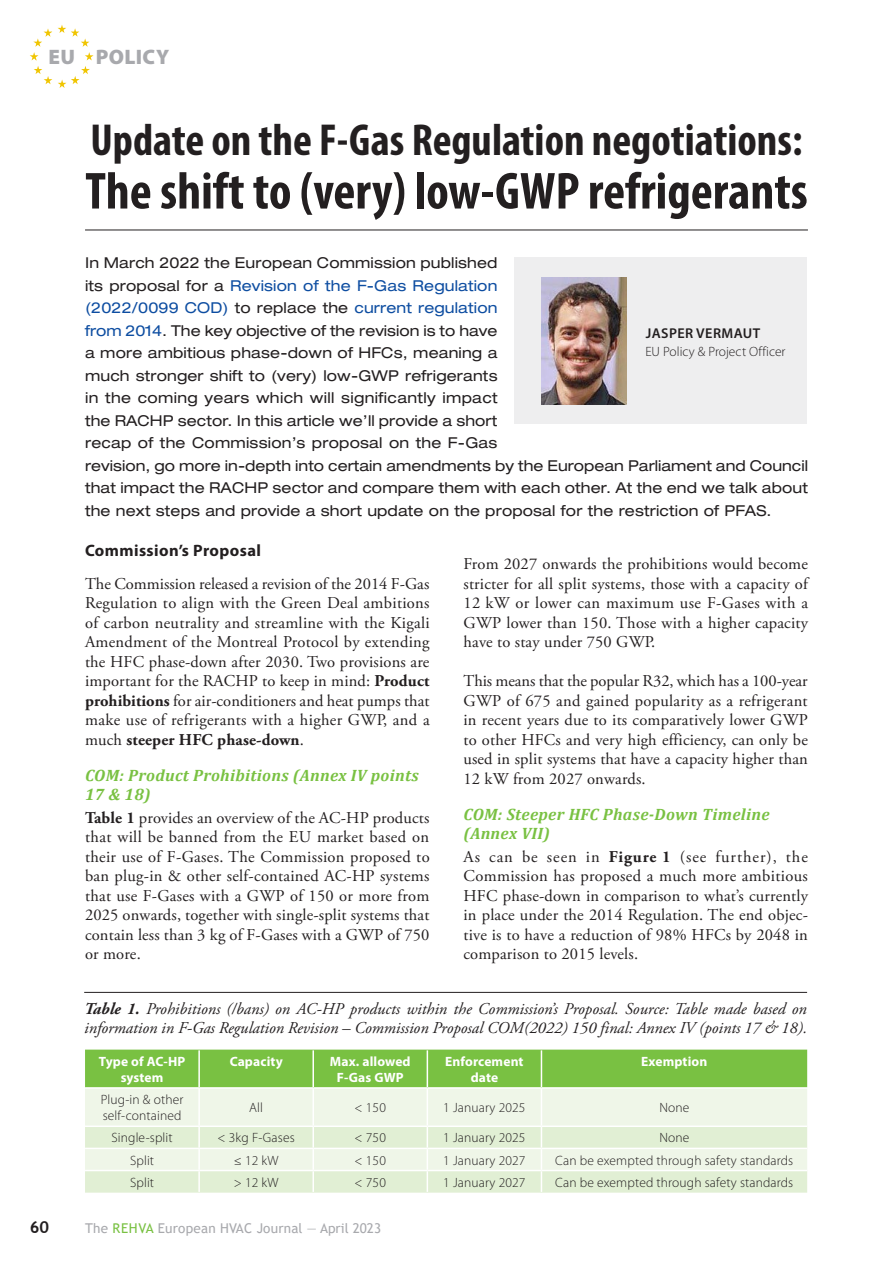
<style>
.page{position:relative;width:893px;height:1263px;background:#fff}
.page>*{position:absolute;margin:0;border:0;box-sizing:border-box;transform-origin:0 0}
.Heading_1{font:700 condensed 52.5px "Myriad Pro";color:#231f20}
.Heading_1-2{font:700 condensed 45px "Myriad Pro";color:#231f20}
.t1{font:900 21px "Myriad Pro";letter-spacing:.02em;color:#a8a9ad}
.t2{font:16.5px/19.5px "Adobe Garamond Pro";letter-spacing:.01em;color:#231f20;text-align:justify}
.Table_Caption_viiva{font:italic 16.5px/19.5px "Adobe Garamond Pro";color:#231f20}
.Heading_3{font:italic 700 16.5px/19.5px "Cambria";letter-spacing:.02em;color:#79c142}
.Heading_2{font:700 16.5px "Myriad Pro";letter-spacing:.025em;color:#231f20}
.zPage_Number{font:700 16.5px "Trebuchet MS";color:#231f20}
.Heading_4{font:expanded 15px/22.5px "Helvetica Neue LT Std";letter-spacing:.01em;color:#231f20}
.Heading_6{font:600 14.25px "Myriad Pro";letter-spacing:.03em;color:#231f20}
.Table_text{font:300 13.5px/16.2px "Myriad Pro";letter-spacing:.01em;color:#231f20}
.Table_text_bold_whit{font:700 13.5px/16.2px "Myriad Pro";letter-spacing:.01em;color:#fff;text-align:center}
.t3{font:13.5px "Trebuchet MS";letter-spacing:.015em;color:#a8a9ad}
.Heading_5{font:300 13.5px "Myriad Pro";color:#231f20}
.s1{color:#0d4da1}
.s2{font-weight:700}
.s3{color:#79c142}
</style>
<div class="page">
<hr style="left:85px;top:230px;width:723px;height:1px;background:#231f20">
<div style="left:514px;top:257px;width:293px;height:167px;background:#eeeeef"></div>
<img style="left:541px;top:277px;width:85px;height:127px">
<hr style="left:84px;top:992px;width:723px;height:1px;background:#231f20">
<div style="left:85px;top:1049px;width:722px;height:38px;background:#79c142"></div>
<div style="left:85px;top:1089px;width:722px;height:36px;background:#eff6e8"></div>
<svg style="left:85px;top:1127px;width:722px;height:66px;background:#e6f1db"></svg>
<hr style="left:198px;top:1050px;width:2px;height:37px;background:#fff">
<hr style="left:312px;top:1050px;width:2px;height:37px;background:#fff">
<hr style="left:427px;top:1050px;width:1px;height:37px;background:#fff">
<hr style="left:541px;top:1050px;width:1px;height:37px;background:#fff">
<hr style="left:198px;top:1089px;width:2px;height:36px;background:#fff">
<hr style="left:312px;top:1089px;width:2px;height:36px;background:#fff">
<hr style="left:427px;top:1089px;width:1px;height:36px;background:#fff">
<hr style="left:541px;top:1089px;width:1px;height:36px;background:#fff">
<hr style="left:198px;top:1127px;width:2px;height:21px;background:#fff">
<hr style="left:312px;top:1127px;width:2px;height:21px;background:#fff">
<hr style="left:85px;top:1148px;width:114px;height:1px;background:#fff">
<hr style="left:199px;top:1148px;width:114px;height:1px;background:#fff">
<hr style="left:198px;top:1149px;width:2px;height:21px;background:#fff">
<hr style="left:313px;top:1148px;width:114px;height:1px;background:#fff">
<hr style="left:312px;top:1149px;width:2px;height:21px;background:#fff">
<hr style="left:427px;top:1148px;width:114px;height:1px;background:#fff">
<hr style="left:541px;top:1148px;width:266px;height:1px;background:#fff">
<hr style="left:85px;top:1170px;width:114px;height:1px;background:#fff">
<hr style="left:199px;top:1170px;width:114px;height:1px;background:#fff">
<hr style="left:198px;top:1171px;width:2px;height:21px;background:#fff">
<hr style="left:313px;top:1170px;width:114px;height:1px;background:#fff">
<hr style="left:312px;top:1171px;width:2px;height:21px;background:#fff">
<hr style="left:427px;top:1170px;width:114px;height:1px;background:#fff">
<svg style="left:427px;top:1127px;width:1px;height:65px"></svg>
<hr style="left:541px;top:1170px;width:266px;height:1px;background:#fff">
<svg style="left:541px;top:1127px;width:1px;height:65px"></svg>
<svg style="left:58px;top:66px;width:32px;height:22px"></svg>
<svg style="left:34px;top:66px;width:18px;height:18px"></svg>
<svg style="left:30px;top:28px;width:22px;height:32px"></svg>
<svg style="left:58px;top:25px;width:36px;height:35px"></svg>
<p class="t1" style="left:48px;top:43px;width:122px">EU POLICY</p>
<p class="Heading_1-2" style="left:90px;top:111px;width:713px">Update on the F-Gas Regulation negotiations:</p>
<p class="Heading_1" style="left:85px;top:158px;width:724px">The shift to (very) low-GWP refrigerants</p>
<p class="Heading_4" style="left:85px;top:251px;width:724px">In March 2022 the European Commission published<br>its proposal for a <span class="s1">Revision of the F-Gas Regulation<br>(2022/0099 COD)</span> to replace the <span class="s1">current regulation<br>from 2014</span>. The key objective of the revision is to have<br>a more ambitious phase-down of HFCs, meaning a<br>much stronger shift to (very) low-GWP refrigerants<br>in the coming years which will significantly impact<br>the RACHP sector. In this article we’ll provide a short<br>recap of the Commission’s proposal on the F-Gas<br>revision, go more in-depth into certain amendments by the European Parliament and Council that impact the RACHP sector and compare them with each other. At the end we talk about the next steps and provide a short update on the proposal for the restriction of PFAS.</p>
<p class="Heading_2" style="left:85px;top:540px;width:177px">Commission’s Proposal</p>
<p class="t2" style="left:85px;top:574px;width:346px">The Commission released a revision of the 2014 F-Gas Regulation to align with the Green Deal ambitions of carbon neutrality and streamline with the Kigali Amendment of the Montreal Protocol by extending the HFC phase-down after 2030. Two provisions are important for the RACHP to keep in mind: <span class="s2">Product prohibitions</span> for air-conditioners and heat pumps that make use of refrigerants with a higher GWP, and a much <span class="s2">steeper HFC phase-down</span>.</p>
<p class="Heading_3" style="left:85px;top:765px;width:335px">COM: Product Prohibitions (Annex IV points<br>17 &amp; 18)</p>
<p class="t2" style="left:85px;top:808px;width:346px"><span class="s2">Table 1</span> provides an overview of the AC-HP products that will be banned from the EU market based on their use of F-Gases. The Commission proposed to ban plug-in &amp; other self-contained AC-HP systems that use F-Gases with a GWP of 150 or more from 2025 onwards, together with single-split systems that contain less than 3 kg of F-Gases with a GWP of 750 or more.</p>
<p class="Heading_6" style="left:646px;top:324px;width:116px">JASPER VERMAUT</p>
<p class="Heading_5" style="left:646px;top:344px;width:141px">EU Policy &amp; Project Officer</p>
<p class="t2" style="left:463px;top:555px;width:346px">From 2027 onwards the prohibitions would become stricter for all split systems, those with a capacity of 12 kW or lower can maximum use F-Gases with a GWP lower than 150. Those with a higher capacity have to stay under 750 GWP.</p>
<p class="t2" style="left:463px;top:672px;width:346px">This means that the popular R32, which has a 100-year GWP of 675 and gained popularity as a refrigerant in recent years due to its comparatively lower GWP to other HFCs and very high efficiency, can only be used in split systems that have a capacity higher than 12 kW from 2027 onwards.</p>
<p class="Heading_3" style="left:463px;top:804px;width:308px">COM: Steeper HFC Phase-Down Timeline (Annex VII)</p>
<p class="t2" style="left:463px;top:847px;width:346px">As can be seen in <span class="s2">Figure 1</span> (see further), the Commission has proposed a much more ambitious HFC phase-down in comparison to what’s currently in place under the 2014 Regulation. The end objec&shy;tive is to have a reduction of 98% HFCs by 2048 in comparison to 2015 levels.</p>
<p class="Table_Caption_viiva" style="left:84px;top:999px;width:724px"><span class="s2">Table 1.</span> Prohibitions (/bans) on AC-HP products within the Commission’s Proposal. Source: Table made based on information in F-Gas Regulation Revision – Commission Proposal COM(2022) 150 final: Annex IV (points 17 &amp; 18).</p>
<p class="Table_text_bold_whit" style="left:99px;top:1053px;width:88px">Type of AC-HP system</p>
<p class="Table_text_bold_whit" style="left:230px;top:1053px;width:55px">Capacity</p>
<p class="Table_text_bold_whit" style="left:330px;top:1053px;width:82px">Max. allowed<br>F-Gas GWP</p>
<p class="Table_text_bold_whit" style="left:445px;top:1053px;width:80px">Enforcement date</p>
<p class="Table_text_bold_whit" style="left:641px;top:1053px;width:68px">Exemption</p>
<p class="Table_text" style="left:101px;top:1091px;width:84px">Plug-in &amp; other self-contained</p>
<p class="Table_text" style="left:249px;top:1099px;width:15px">All</p>
<p class="Table_text" style="left:355px;top:1099px;width:33px">&lt; 150</p>
<p class="Table_text" style="left:443px;top:1099px;width:84px">1 January 2025</p>
<p class="Table_text" style="left:659px;top:1099px;width:31px">None</p>
<p class="Table_text" style="left:111px;top:1130px;width:63px">Single-split</p>
<p class="Table_text" style="left:218px;top:1130px;width:79px">&lt; 3kg F-Gases</p>
<p class="Table_text" style="left:355px;top:1130px;width:33px">&lt; 750</p>
<p class="Table_text" style="left:443px;top:1130px;width:84px">1 January 2025</p>
<p class="Table_text" style="left:659px;top:1130px;width:31px">None</p>
<p class="Table_text" style="left:130px;top:1152px;width:26px">Split</p>
<p class="Table_text" style="left:234px;top:1152px;width:46px">≤ 12 kW</p>
<p class="Table_text" style="left:355px;top:1152px;width:33px">&lt; 150</p>
<p class="Table_text" style="left:443px;top:1152px;width:84px">1 January 2027</p>
<p class="Table_text" style="left:555px;top:1152px;width:240px">Can be exempted through safety standards</p>
<p class="Table_text" style="left:130px;top:1174px;width:26px">Split</p>
<p class="Table_text" style="left:234px;top:1174px;width:46px">&gt; 12 kW</p>
<p class="Table_text" style="left:355px;top:1174px;width:33px">&lt; 750</p>
<p class="Table_text" style="left:443px;top:1174px;width:84px">1 January 2027</p>
<p class="Table_text" style="left:555px;top:1174px;width:240px">Can be exempted through safety standards</p>
<p class="zPage_Number" style="left:30px;top:1217px;width:21px">60</p>
<p class="t3" style="left:85px;top:1220px;width:298px">The <span class="s3">REHVA</span> European HVAC Journal — April 2023</p>
</div>
